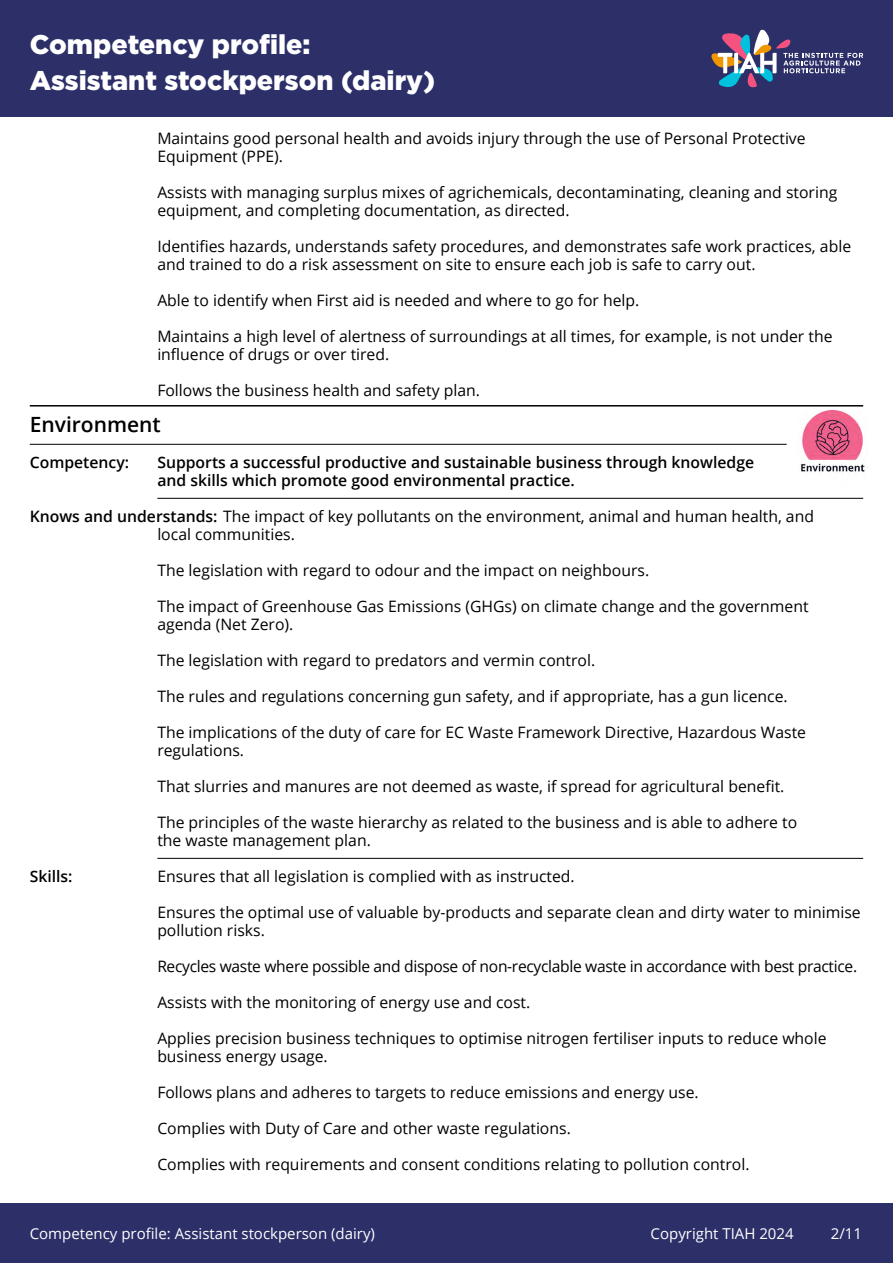
<style>
.page{position:relative;width:893px;height:1263px;background:#fff}
.page>*{position:absolute;margin:0;border:0;box-sizing:border-box;transform-origin:0 0}
.t1{font:900 27px/36px "Gotham";color:#fff}
.t2{font:600 21px "Open Sans";color:#000}
.t3{font:15.75px/18px "Open Sans";color:#000}
.t4{font:600 15.75px/18px "Open Sans";color:#000}
.t5{font:15.75px "Open Sans";letter-spacing:-.02em;color:#000}
.t6{font:15px "Open Sans";color:#fff}
.s1{font-weight:600}
</style>
<div class="page">
<div style="left:0;top:1203px;width:893px;height:60px;background:#2c2f68"></div>
<div style="left:0;top:0;width:893px;height:117px;background:#2c2f68"></div>
<svg style="left:711px;top:29px;width:152px;height:59px"></svg>
<hr style="left:30px;top:405px;width:833px;height:1px;background:#000">
<hr style="left:30px;top:444px;width:757px;height:1px;background:#000">
<hr style="left:157px;top:498px;width:706px;height:1px;background:#000">
<hr style="left:157px;top:858px;width:706px;height:1px;background:#000">
<img style="left:801px;top:411px;width:64px;height:63px">
<h1 class="t1" style="left:30px;top:26px;width:407px">Competency profile:<br>Assistant stockperson (dairy)</h1>
<p class="t3" style="left:157px;top:129px;width:650px">Maintains good personal health and avoids injury through the use of Personal Protective<br>Equipment (PPE).</p>
<p class="t3" style="left:157px;top:183px;width:681px">Assists with managing surplus mixes of agrichemicals, decontaminating, cleaning and storing equipment, and completing documentation, as directed.</p>
<p class="t3" style="left:157px;top:237px;width:695px">Identifies hazards, understands safety procedures, and demonstrates safe work practices, able and trained to do a risk assessment on site to ensure each job is safe to carry out.</p>
<p class="t3" style="left:157px;top:291px;width:484px">Able to identify when First aid is needed and where to go for help.</p>
<p class="t3" style="left:157px;top:327px;width:677px">Maintains a high level of alertness of surroundings at all times, for example, is not under the influence of drugs or over tired.</p>
<p class="t3" style="left:157px;top:381px;width:324px">Follows the business health and safety plan.</p>
<h2 class="t2" style="left:30px;top:410px;width:133px">Environment</h2>
<p class="t4" style="left:30px;top:453px;width:101px">Competency:</p>
<p class="t4" style="left:157px;top:453px;width:598px">Supports a successful productive and sustainable business through knowledge and skills which promote good environmental practice.</p>
<p class="t3" style="left:157px;top:507px;width:658px;text-indent:-128px"><span class="s1">Knows and understands:</span> The impact of key pollutants on the environment, animal and human health, and local communities.</p>
<p class="t3" style="left:157px;top:561px;width:493px">The legislation with regard to odour and the impact on neighbours.</p>
<p class="t3" style="left:157px;top:597px;width:653px">The impact of Greenhouse Gas Emissions (GHGs) on climate change and the government agenda (Net Zero).</p>
<p class="t3" style="left:157px;top:651px;width:439px">The legislation with regard to predators and vermin control.</p>
<p class="t3" style="left:157px;top:687px;width:632px">The rules and regulations concerning gun safety, and if appropriate, has a gun licence.</p>
<p class="t3" style="left:157px;top:723px;width:650px">The implications of the duty of care for EC Waste Framework Directive, Hazardous Waste regulations.</p>
<p class="t3" style="left:157px;top:777px;width:629px">That slurries and manures are not deemed as waste, if spread for agricultural benefit.</p>
<p class="t3" style="left:157px;top:813px;width:641px">The principles of the waste hierarchy as related to the business and is able to adhere to the waste management plan.</p>
<p class="t4" style="left:30px;top:867px;width:44px">Skills:</p>
<p class="t3" style="left:157px;top:867px;width:419px">Ensures that all legislation is complied with as instructed.</p>
<p class="t3" style="left:157px;top:903px;width:705px">Ensures the optimal use of valuable by-products and separate clean and dirty water to minimise pollution risks.</p>
<p class="t5" style="left:157px;top:955px;width:701px">Recycles waste where possible and dispose of non-recyclable waste in accordance with best practice.</p>
<p class="t3" style="left:157px;top:993px;width:375px">Assists with the monitoring of energy use and cost.</p>
<p class="t3" style="left:157px;top:1029px;width:671px">Applies precision business techniques to optimise nitrogen fertiliser inputs to reduce whole business energy usage.</p>
<p class="t3" style="left:157px;top:1083px;width:543px">Follows plans and adheres to targets to reduce emissions and energy use.</p>
<p class="t3" style="left:157px;top:1119px;width:415px">Complies with Duty of Care and other waste regulations.</p>
<p class="t3" style="left:157px;top:1155px;width:594px">Complies with requirements and consent conditions relating to pollution control.</p>
<p class="t6" style="left:30px;top:1223px;width:347px">Competency profile: Assistant stockperson (dairy)</p>
<p class="t6" style="left:651px;top:1223px;width:145px">Copyright TIAH 2024</p>
<p class="t6" style="left:831px;top:1223px;width:33px">2/11</p>
</div>
